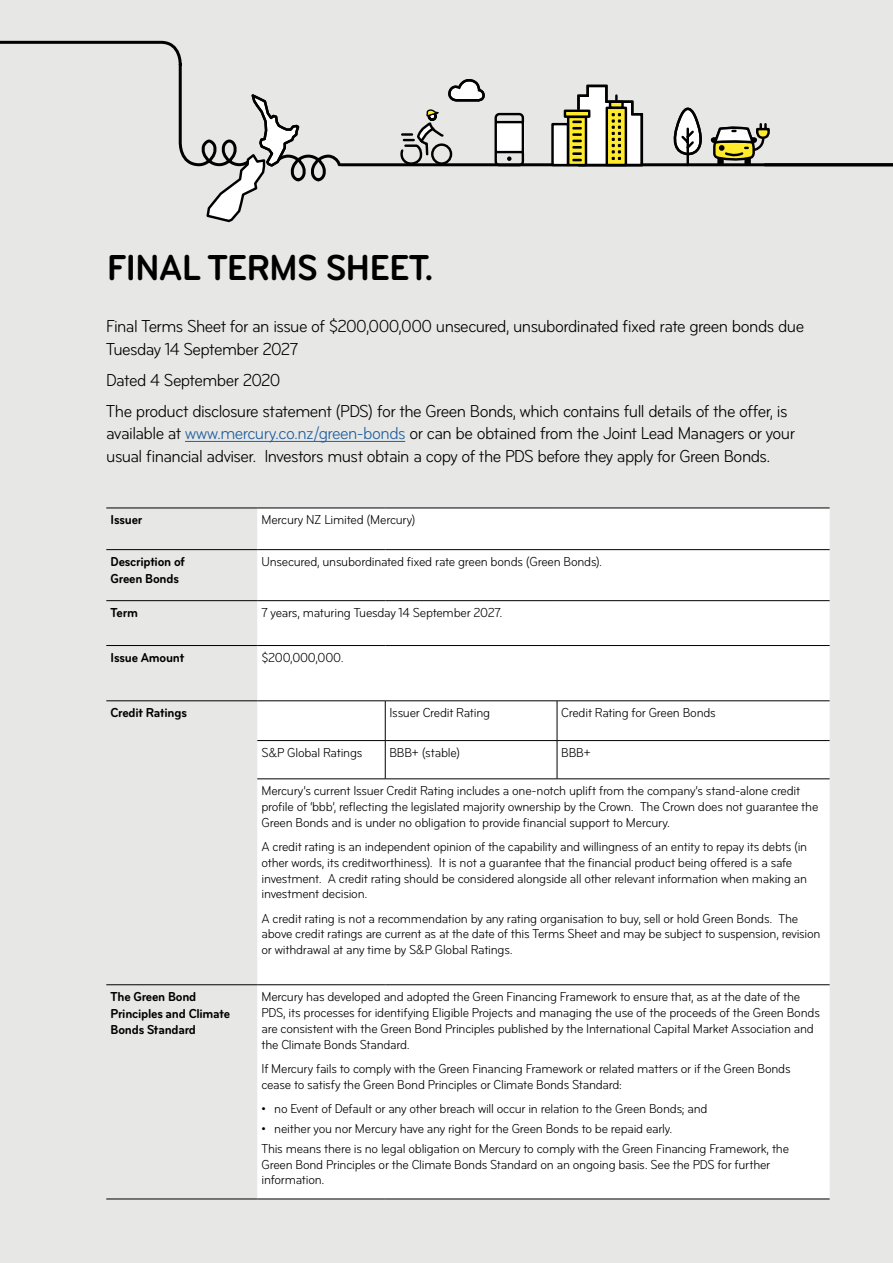
<style>
.page{position:relative;width:893px;height:1263px;background:#e7e8e6}
.page>*{position:absolute;margin:0;border:0;box-sizing:border-box;transform-origin:0 0}
.t1{font:700 37.5px "Bryant Condensed";letter-spacing:-.01em;color:#000}
.t2{font:18px/22.5px "Bryant Condensed";letter-spacing:-.03em;color:#000}
.t3{font:13.5px/15.8px "Bryant Condensed";letter-spacing:-.015em;color:#000}
.t4{font:700 13.5px/16.5px "Bryant Condensed";letter-spacing:-.015em;color:#000}
.s1{color:#215e9e}
</style>
<div class="page">
<hr style="left:341px;top:163px;width:552px;height:3px;background:#000">
<svg style="left:0;top:40px;width:343px;height:142px"></svg>
<svg style="left:205px;top:92px;width:96px;height:131px"></svg>
<div style="left:552px;top:124px;width:16px;height:41px;background:#fff"></div>
<div style="left:551px;top:123px;width:18px;height:43px;border:2px solid #000"></div>
<div style="left:568px;top:117px;width:18px;height:48px;background:#ffeb2b"></div>
<div style="left:567px;top:116px;width:20px;height:50px;border:2px solid #000"></div>
<div style="left:565px;top:111px;width:24px;height:6px;background:#ffeb2b"></div>
<div style="left:564px;top:110px;width:26px;height:8px;border:2px solid #000"></div>
<svg style="left:572px;top:84px;width:72px;height:83px"></svg>
<svg style="left:667px;top:107px;width:104px;height:60px"></svg>
<svg style="left:493px;top:112px;width:32px;height:55px"></svg>
<svg style="left:400px;top:79px;width:87px;height:85px"></svg>
<hr style="left:765px;top:163px;width:128px;height:3px;background:#000">
<div style="left:257px;top:509px;width:573px;height:690px;background:#fff"></div>
<hr style="left:106px;top:508px;width:151px;height:1px;background:#000">
<hr style="left:257px;top:508px;width:128px;height:1px;background:#000">
<hr style="left:385px;top:508px;width:172px;height:1px;background:#000">
<hr style="left:557px;top:508px;width:273px;height:1px;background:#000">
<hr style="left:106px;top:549px;width:151px;height:1px;background:#000">
<hr style="left:257px;top:549px;width:128px;height:1px;background:#000">
<hr style="left:385px;top:549px;width:172px;height:1px;background:#000">
<hr style="left:557px;top:549px;width:273px;height:1px;background:#000">
<hr style="left:106px;top:600px;width:151px;height:1px;background:#000">
<hr style="left:257px;top:600px;width:128px;height:1px;background:#000">
<hr style="left:385px;top:600px;width:172px;height:1px;background:#000">
<hr style="left:557px;top:600px;width:273px;height:1px;background:#000">
<hr style="left:106px;top:645px;width:151px;height:1px;background:#000">
<hr style="left:257px;top:645px;width:128px;height:1px;background:#000">
<hr style="left:385px;top:645px;width:172px;height:1px;background:#000">
<hr style="left:557px;top:645px;width:273px;height:1px;background:#000">
<hr style="left:106px;top:700px;width:151px;height:1px;background:#000">
<hr style="left:257px;top:740px;width:128px;height:1px;background:#000">
<hr style="left:385px;top:740px;width:172px;height:1px;background:#000">
<hr style="left:557px;top:740px;width:273px;height:1px;background:#000">
<hr style="left:257px;top:700px;width:128px;height:1px;background:#000">
<hr style="left:385px;top:700px;width:172px;height:1px;background:#000">
<hr style="left:385px;top:701px;width:1px;height:39px;background:#000">
<hr style="left:557px;top:700px;width:273px;height:1px;background:#000">
<hr style="left:557px;top:701px;width:1px;height:39px;background:#000">
<hr style="left:385px;top:741px;width:1px;height:38px;background:#000">
<hr style="left:557px;top:741px;width:1px;height:38px;background:#000">
<hr style="left:257px;top:778px;width:128px;height:1px;background:#000">
<hr style="left:385px;top:778px;width:172px;height:1px;background:#000">
<hr style="left:557px;top:778px;width:273px;height:1px;background:#000">
<hr style="left:106px;top:984px;width:151px;height:1px;background:#000">
<hr style="left:257px;top:984px;width:128px;height:1px;background:#000">
<hr style="left:385px;top:984px;width:172px;height:1px;background:#000">
<hr style="left:557px;top:984px;width:273px;height:1px;background:#000">
<hr style="left:106px;top:1199px;width:151px;height:1px;background:#000">
<hr style="left:257px;top:1199px;width:128px;height:1px;background:#000">
<hr style="left:385px;top:1199px;width:172px;height:1px;background:#000">
<hr style="left:557px;top:1199px;width:273px;height:1px;background:#000">
<hr style="left:185px;top:441px;width:220px;height:1px;background:#215e9e">
<h1 class="t1" style="left:107px;top:245px;width:328px">FINAL TERMS SHEET.</h1>
<h2 class="t2" style="left:106px;top:315px;width:699px">Final Terms Sheet for an issue of $200,000,000 unsecured, unsubordinated fixed rate green bonds due<br>Tuesday 14 September 2027</h2>
<h2 class="t2" style="left:106px;top:364px;width:683px;line-height:31px">Dated 4 September 2020<br>The product disclosure statement (PDS) for the Green Bonds, which contains full details of the offer, is</h2>
<h2 class="t2" style="left:106px;top:422px;width:690px">available at <span class="s1">www.mercury.co.nz/green-bonds</span> or can be obtained from the Joint Lead Managers or your usual financial adviser. Investors must obtain a copy of the PDS before they apply for Green Bonds.</h2>
<p class="t4" style="left:111px;top:512px;width:33px">Issuer</p>
<p class="t3" style="left:261px;top:512px;width:156px">Mercury NZ Limited (Mercury)</p>
<p class="t4" style="left:111px;top:553px;width:76px">Description of<br>Green Bonds</p>
<p class="t3" style="left:261px;top:554px;width:342px">Unsecured, unsubordinated fixed rate green bonds (Green Bonds).</p>
<p class="t4" style="left:111px;top:604px;width:29px">Term</p>
<p class="t3" style="left:261px;top:605px;width:243px">7 years, maturing Tuesday 14 September 2027.</p>
<p class="t4" style="left:111px;top:649px;width:75px">Issue Amount</p>
<p class="t3" style="left:261px;top:650px;width:84px">$200,000,000.</p>
<p class="t4" style="left:111px;top:705px;width:78px">Credit Ratings</p>
<p class="t3" style="left:389px;top:705px;width:102px">Issuer Credit Rating</p>
<p class="t3" style="left:561px;top:705px;width:156px">Credit Rating for Green Bonds</p>
<p class="t3" style="left:261px;top:745px;width:102px">S&amp;P Global Ratings</p>
<p class="t3" style="left:389px;top:745px;width:72px">BBB+ (stable)</p>
<p class="t3" style="left:561px;top:745px;width:31px">BBB+</p>
<p class="t3" style="left:261px;top:783px;width:558px">Mercury’s current Issuer Credit Rating includes a one-notch uplift from the company’s stand-alone credit profile of ‘bbb’, reflecting the legislated majority ownership by the Crown. The Crown does not guarantee the<br>Green Bonds and is under no obligation to provide financial support to Mercury.</p>
<p class="t3" style="left:261px;top:839px;width:547px">A credit rating is an independent opinion of the capability and willingness of an entity to repay its debts (in other words, its creditworthiness). It is not a guarantee that the financial product being offered is a safe investment. A credit rating should be considered alongside all other relevant information when making an investment decision.</p>
<p class="t3" style="left:261px;top:910px;width:561px">A credit rating is not a recommendation by any rating organisation to buy, sell or hold Green Bonds. The above credit ratings are current as at the date of this Terms Sheet and may be subject to suspension, revision or withdrawal at any time by S&amp;P Global Ratings.</p>
<p class="t4" style="left:111px;top:989px;width:121px">The Green Bond<br>Principles and Climate<br>Bonds Standard</p>
<p class="t3" style="left:261px;top:989px;width:560px">Mercury has developed and adopted the Green Financing Framework to ensure that, as at the date of the PDS, its processes for identifying Eligible Projects and managing the use of the proceeds of the Green Bonds are consistent with the Green Bond Principles published by the International Capital Market Association and the Climate Bonds Standard.</p>
<p class="t3" style="left:261px;top:1061px;width:531px">If Mercury fails to comply with the Green Financing Framework or related matters or if the Green Bonds cease to satisfy the Green Bond Principles or Climate Bonds Standard:</p>
<p class="t3" style="left:261px;top:1101px;width:448px">• no Event of Default or any other breach will occur in relation to the Green Bonds; and</p>
<p class="t3" style="left:261px;top:1119px;width:529px;line-height:20px">• neither you nor Mercury have any right for the Green Bonds to be repaid early.<br>This means there is no legal obligation on Mercury to comply with the Green Financing Framework, the</p>
<p class="t3" style="left:261px;top:1156px;width:510px">Green Bond Principles or the Climate Bonds Standard on an ongoing basis. See the PDS for further information.</p>
</div>
